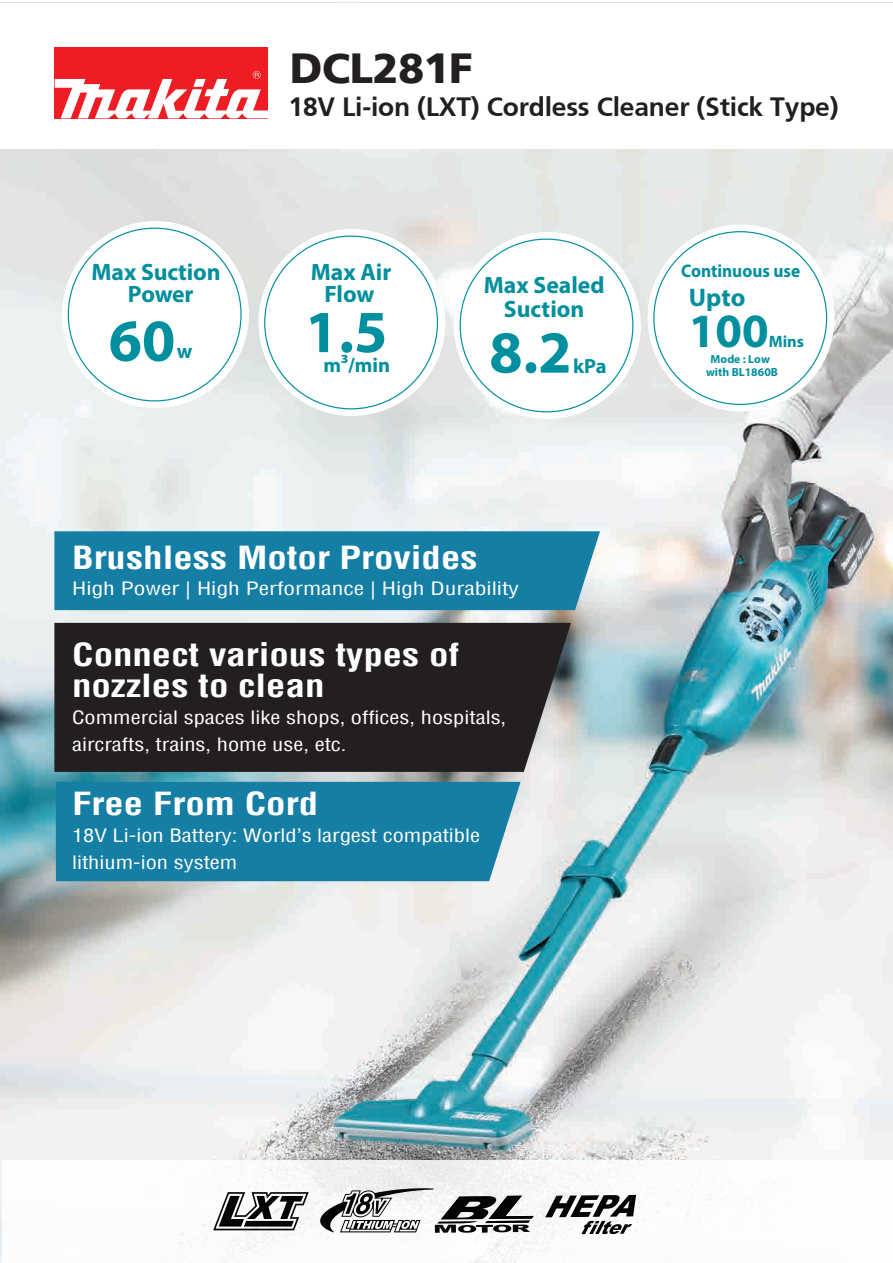
<style>
.page{position:relative;width:893px;height:1263px;background:#fff}
.page>*{position:absolute;margin:0;border:0;box-sizing:border-box;transform-origin:0 0}
.t1{font:700 60.15px "Myriad Pro";color:#008f9e}
.t2{font:700 48px "Myriad Pro";color:#008f9e}
.t3{font:900 42px "Frutiger";letter-spacing:-.005em;color:#231f20}
.t4{font:700 condensed 31.05px/31.5px "Helvetica";color:#fff;scale:1.25 1}
.t5{font:700 26.4px "Frutiger";letter-spacing:-.005em;color:#231f20}
.t6{font:700 25.5px "Myriad Pro";color:#008f9e}
.t7{font:700 23.7px/22px "Myriad Pro";color:#008f9e;text-align:center}
.t8{font:700 20.55px "Myriad Pro";color:#008f9e}
.t9{font:700 18.3px "Myriad Pro";color:#008f9e;scale:.95 1}
.t10{font:condensed 18px/27px "Helvetica";color:#fff;scale:1.25 1}
.t11{font:condensed 18px "Helvetica";color:#fff;scale:1.3 1}
.t12{font:700 16.5px "Myriad Pro";color:#008f9e}
.t13{font:700 11.7px/12.9px "Myriad Pro";color:#008f9e;text-align:center}
</style>
<div class="page">
<img style="left:0;top:149px;width:893px;height:1113px">
<div style="left:2px;top:1160px;width:891px;height:103px;background:#fff"></div>
<div style="left:54px;top:531px;width:546px;height:79px;background:#147ea5"></div>
<div style="left:54px;top:623px;width:517px;height:149px;background:#231f20"></div>
<div style="left:56px;top:782px;width:465px;height:99px;background:#147ea5"></div>
<div style="left:55px;top:47px;width:213px;height:71px;background:#ee1d23"></div>
<svg style="left:55px;top:71px;width:213px;height:47px"></svg>
<div style="left:648px;top:225px;width:186px;height:186px;background:#fff;border-radius:50%"></div>
<div style="left:454px;top:232px;width:187px;height:187px;background:#fff;border-radius:50%"></div>
<div style="left:62px;top:221px;width:187px;height:187px;background:#fff;border-radius:50%"></div>
<div style="left:258px;top:229px;width:187px;height:187px;background:#fff;border-radius:50%"></div>
<svg style="left:213px;top:1192px;width:96px;height:38px"></svg>
<svg style="left:319px;top:1188px;width:317px;height:50px"></svg>
<h3 class="t7" style="left:91px;top:260px;width:131px">Max Suction<br>Power</h3>
<h1 class="t1" style="left:109px;top:301px;width:68px">60</h1>
<p class="t8" style="left:177px;top:337px;width:17px">w</p>
<h3 class="t3" style="left:290px;top:42px;width:184px">DCL281F</h3>
<h3 class="t5" style="left:289px;top:91px;width:552px">18V Li-ion (LXT) Cordless Cleaner (Stick Type)</h3>
<h3 class="t7" style="left:311px;top:260px;width:82px">Max Air<br>Flow</h3>
<h1 class="t1" style="left:305px;top:293px;width:84px">1.5</h1>
<p class="t8" style="left:323px;top:352px;width:68px">m³/min</p>
<h3 class="t7" style="left:484px;top:273px;width:122px;line-height:23.7px">Max Sealed<br>Suction</h3>
<h1 class="t1" style="left:489px;top:313px;width:84px">8.2</h1>
<p class="t8" style="left:573px;top:352px;width:35px">kPa</p>
<p class="t9" style="left:681px;top:259px;width:127px">Continuous use</p>
<h3 class="t6" style="left:689px;top:281px;width:58px">Upto</h3>
<h2 class="t2" style="left:689px;top:299px;width:81px">100</h2>
<p class="t12" style="left:769px;top:330px;width:37px">Mins</p>
<p class="t13" style="left:706px;top:352px;width:73px">Mode : Low with BL1860B</p>
<h3 class="t4" style="left:72px;top:542px;width:326px">Brushless Motor Provides</h3>
<p class="t11" style="left:72px;top:577px;width:345px">High Power | High Performance | High Durability</p>
<h3 class="t4" style="left:72px;top:639px;width:311px">Connect various types of nozzles to clean</h3>
<p class="t10" style="left:72px;top:704px;width:349px">Commercial spaces like shops, offices, hospitals, aircrafts, trains, home use, etc.</p>
<h3 class="t4" style="left:72px;top:788px;width:198px">Free From Cord</h3>
<p class="t10" style="left:72px;top:822px;width:328px">18V Li-ion Battery: World’s largest compatible lithium-ion system</p>
</div>
